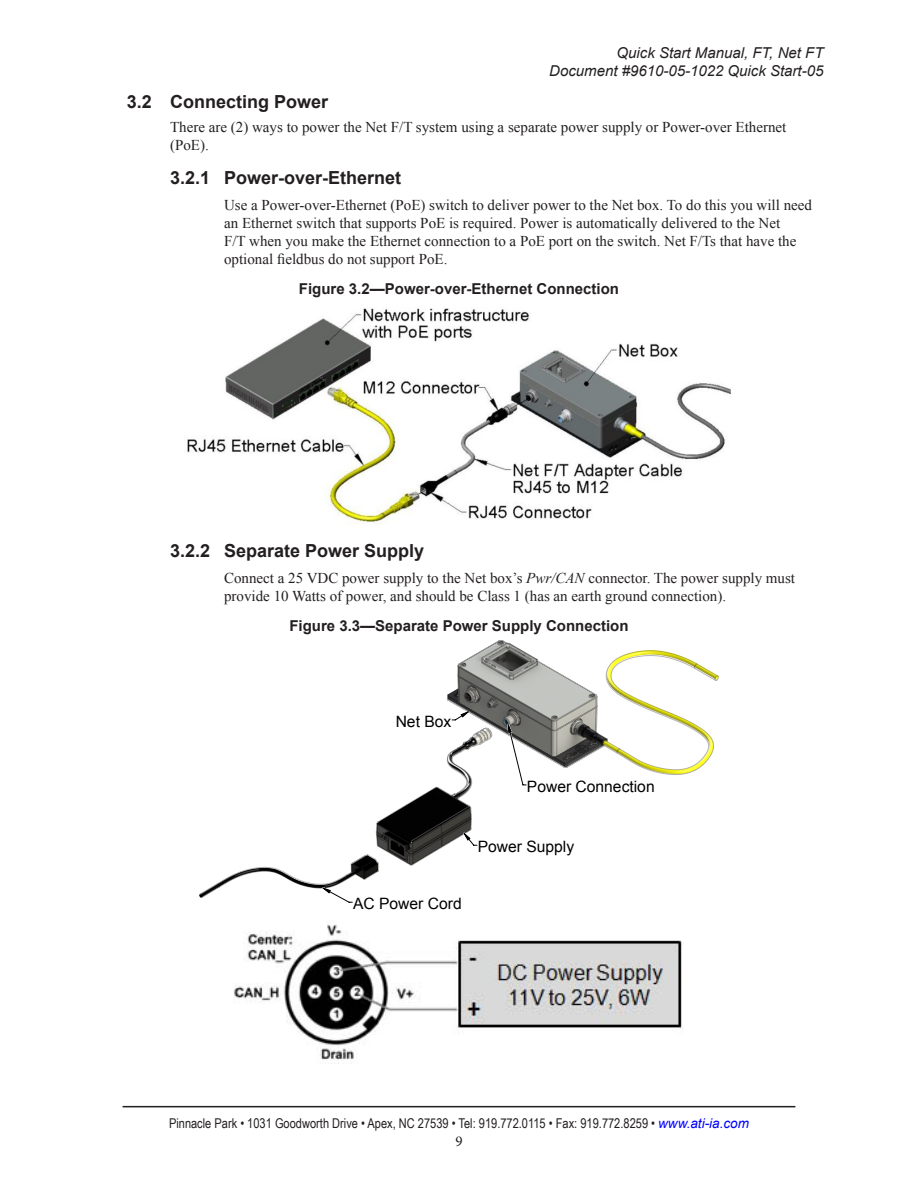
<style>
.page{position:relative;width:918px;height:1188px;background:#fff}
.page>*{position:absolute;margin:0;border:0;box-sizing:border-box;transform-origin:0 0}
.t1{font:700 18px "Arial";color:#231f20}
.t2{font:15.6px "Arial";color:#000}
.Text_3{font:15px/18px "Times New Roman";color:#231f20}
.Text_2{font:15px/18px "Times New Roman";color:#231f20}
.t3{font:700 15px "Arial";color:#231f20}
.t4{font:italic 15px/18px "Arial";color:#231f20;text-align:right}
.t5{font:15px "Minion Pro";color:#231f20}
.t6{font:13.5px "Arial Narrow";color:#231f20}
.s1{font-style:italic}
.s2{font-family:"Arial";font-style:italic;color:#00f}
</style>
<div class="page">
<hr style="left:123px;top:1106px;width:672px;height:1px;background:#231f20">
<img style="left:187px;top:308px;width:544px;height:216px">
<svg style="left:200px;top:641px;width:518px;height:257px"></svg>
<svg style="left:321px;top:709px;width:207px;height:194px"></svg>
<img style="left:234px;top:924px;width:448px;height:140px">
<p class="t4" style="left:549px;top:44px;width:276px">Quick Start Manual, FT, Net FT<br>Document #9610-05-1022 Quick Start‑05</p>
<p class="t1" style="left:127px;top:89px;width:203px">3.2 Connecting Power</p>
<p class="Text_2" style="left:170px;top:118px;width:618px">There are (2) ways to power the Net F/T system using a separate power supply or Power‑over Ethernet (PoE).</p>
<p class="t1" style="left:170px;top:166px;width:233px">3.2.1 Power‑over‑Ethernet</p>
<p class="Text_3" style="left:224px;top:195px;width:589px">Use a Power‑over‑Ethernet (PoE) switch to deliver power to the Net box. To do this you will need an Ethernet switch that supports PoE is required. Power is automatically delivered to the Net<br>F/T when you make the Ethernet connection to a PoE port on the switch. Net F/Ts that have the optional fieldbus do not support PoE.</p>
<p class="t3" style="left:299px;top:279px;width:322px">Figure 3.2—Power‑over‑Ethernet Connection</p>
<p class="t1" style="left:170px;top:539px;width:256px">3.2.2 Separate Power Supply</p>
<p class="Text_3" style="left:224px;top:568px;width:573px">Connect a 25 VDC power supply to the Net box’s <span class="s1">Pwr/CAN</span> connector. The power supply must provide 10 Watts of power, and should be Class 1 (has an earth ground connection).</p>
<p class="t3" style="left:289px;top:616px;width:341px">Figure 3.3—Separate Power Supply Connection</p>
<p class="t2" style="left:396px;top:711px;width:57px">Net Box</p>
<p class="t2" style="left:527px;top:776px;width:129px">Power Connection</p>
<p class="t2" style="left:353px;top:893px;width:110px">AC Power Cord</p>
<p class="t2" style="left:478px;top:836px;width:98px">Power Supply</p>
<p class="t6" style="left:169px;top:1114px;width:581px">Pinnacle Park • 1031 Goodworth Drive • Apex, NC 27539 • Tel: 919.772.0115 • Fax: 919.772.8259 • <span class="s2">www.ati‑ia.com</span></p>
<p class="t5" style="left:455px;top:1131px;width:9px">9</p>
</div>
